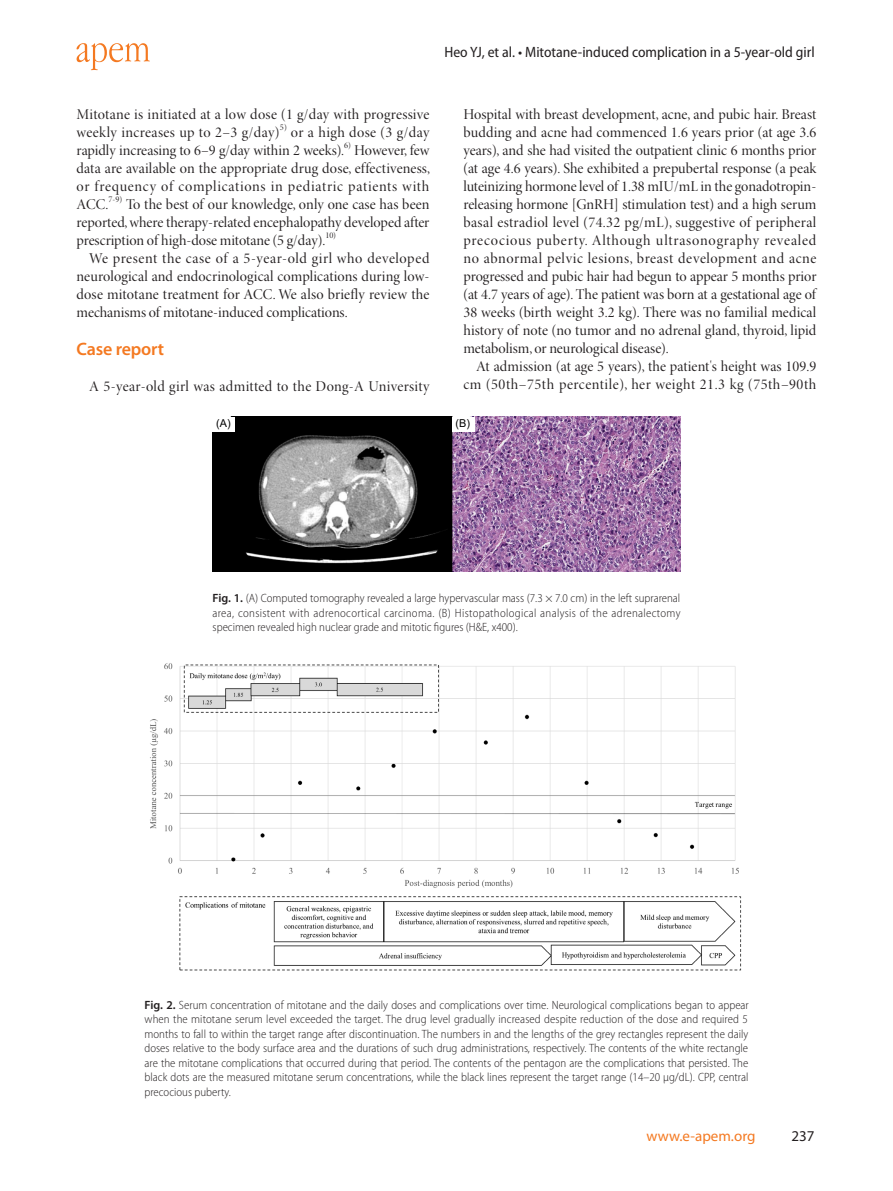
<style>
.page{position:relative;width:893px;height:1191px;background:#fff}
.page>*{position:absolute;margin:0;border:0;box-sizing:border-box;transform-origin:0 0}
.New_서론{font:600 18px "Myriad Pro";letter-spacing:-.01em;color:#f47921}
.영문바탕{font:15px/18px "Minion Pro Disp";letter-spacing:.01em;color:#231f20;text-align:justify}
.t1{font:semi-condensed 15px "Myriad Pro";color:#231f20}
.t2{font:15px "Myriad Pro";color:#f47921}
.t3{font:15px "Myriad Pro";color:#231f20}
.t4{font:300 semi-condensed 12px/14.4px "Myriad Pro";color:#231f20;text-align:justify}
.t5{font:10.8px "Arial";color:#000}
.영문바탕-2{font:8.7px "Minion Pro Disp";color:#231f20}
.s1{font-weight:600;font-stretch:normal}
</style>
<div class="page">
<svg style="left:77px;top:43px;width:73px;height:27px"></svg>
<img style="left:150px;top:663px;width:592px;height:308px">
<img style="left:213px;top:417px;width:467px;height:154px">
<div style="left:213px;top:417px;width:22px;height:15px;background:#fff"></div>
<div style="left:452px;top:417px;width:22px;height:15px;background:#fff"></div>
<p class="t1" style="left:444px;top:42px;width:372px">Heo YJ, et al. • Mitotane-induced complication in a 5-year-old girl</p>
<p class="영문바탕" style="left:77px;top:105px;width:354px">Mitotane is initiated at a low dose (1 g/day with progressive weekly increases up to 2–3 g/day)</p>
<p class="영문바탕" style="left:463px;top:105px;width:354px">Hospital with breast development, acne, and pubic hair. Breast budding and acne had commenced 1.6 years prior (at age 3.6 years), and she had visited the outpatient clinic 6 months prior (at age 4.6 years). She exhibited a prepubertal response (a peak luteinizing hormone level of 1.38 mIU/mL in the gonadotropin&shy;releasing hormone [GnRH] stimulation test) and a high serum basal estradiol level (74.32 pg/mL), suggestive of peripheral precocious puberty. Although ultrasonography revealed no abnormal pelvic lesions, breast development and acne progressed and pubic hair had begun to appear 5 months prior (at 4.7 years of age). The patient was born at a gestational age of 38 weeks (birth weight 3.2 kg). There was no familial medical history of note (no tumor and no adrenal gland, thyroid, lipid metabolism, or neurological disease).</p>
<p class="영문바탕" style="left:463px;top:357px;width:354px;text-align:right">At admission (at age 5 years), the patient's height was 109.9 cm (50th–75th percentile), her weight 21.3 kg (75th–90th</p>
<p class="영문바탕-2" style="left:280px;top:122px;width:8px">5)</p>
<p class="영문바탕" style="left:77px;top:123px;width:354px;text-indent:214px">or a high dose (3 g/day rapidly increasing to 6–9 g/day within 2 weeks).</p>
<p class="영문바탕-2" style="left:344px;top:140px;width:8px">6)</p>
<p class="영문바탕" style="left:77px;top:141px;width:355px;text-indent:278px">However, few data are available on the appropriate drug dose, effectiveness, or frequency of complications in pediatric patients with ACC.</p>
<p class="영문바탕-2" style="left:109px;top:194px;width:15px">7-9)</p>
<p class="영문바탕" style="left:77px;top:195px;width:354px;text-indent:49px">To the best of our knowledge, only one case has been reported, where therapy-related encephalopathy developed after prescription of high-dose mitotane (5 g/day).</p>
<p class="영문바탕-2" style="left:325px;top:230px;width:12px">10)</p>
<p class="영문바탕" style="left:77px;top:249px;width:354px;text-indent:13px">We present the case of a 5-year-old girl who developed neurological and endocrinological complications during low&shy;dose mitotane treatment for ACC. We also briefly review the mechanisms of mitotane-induced complications.</p>
<p class="New_서론" style="left:77px;top:338px;width:89px">Case report</p>
<p class="영문바탕" style="left:89px;top:377px;width:342px">A 5-year-old girl was admitted to the Dong-A University</p>
<p class="t5" style="left:216px;top:416px;width:16px">(A)</p>
<p class="t5" style="left:455px;top:416px;width:16px">(B)</p>
<p class="t4" style="left:213px;top:591px;width:470px"><span class="s1">Fig. 1.</span> (A) Computed tomography revealed a large hypervascular mass (7.3 × 7.0 cm) in the left suprarenal area, consistent with adrenocortical carcinoma. (B) Histopathological analysis of the adrenalectomy specimen revealed high nuclear grade and mitotic figures (H&amp;E, x400).</p>
<p class="t4" style="left:145px;top:997px;width:606px"><span class="s1">Fig. 2.</span> Serum concentration of mitotane and the daily doses and complications over time. Neurological complications began to appear when the mitotane serum level exceeded the target. The drug level gradually increased despite reduction of the dose and required 5 months to fall to within the target range after discontinuation. The numbers in and the lengths of the grey rectangles represent the daily doses relative to the body surface area and the durations of such drug administrations, respectively. The contents of the white rectangle are the mitotane complications that occurred during that period. The contents of the pentagon are the complications that persisted. The black dots are the measured mitotane serum concentrations, while the black lines represent the target range (14–20 μg/dL). CPP, central precocious puberty.</p>
<p class="t2" style="left:647px;top:1126px;width:110px">www.e-apem.org</p>
<p class="t3" style="left:792px;top:1126px;width:25px">237</p>
</div>
